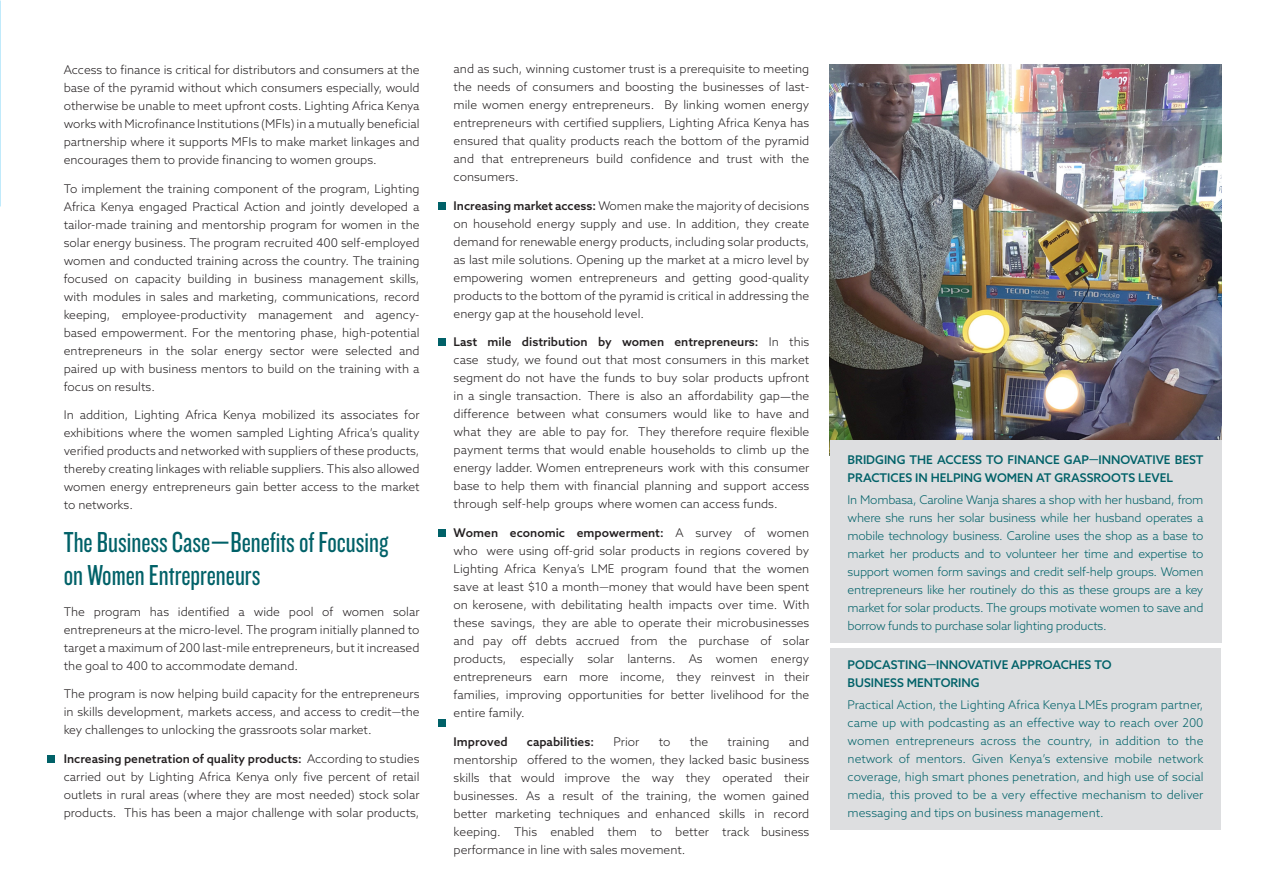
<style>
.page{position:relative;width:1263px;height:893px;background:#fff}
.page>*{position:absolute;margin:0;border:0;box-sizing:border-box;transform-origin:0 0}
.Heading_2{font:30px/32.4px "Knockout HTF28 Junior Featherwt";color:#006168}
.t1{font:300 12px/18px "Azo Sans";color:#231f20;text-align:justify}
.t2{font:300 12px/18px "Azo Sans";letter-spacing:-.02em;color:#006168;text-align:justify}
.t3{font:500 12px/18px "Azo Sans";color:#006168}
.t4{font:500 12px "Azo Sans";color:#231f20}
.s1{font-weight:500}
.s2{font-family:"Minion Pro";font-weight:400}
</style>
<div class="page">
<img style="left:830px;top:64px;width:391px;height:377px">
<div style="left:830px;top:441px;width:391px;height:202px;background:#dddee0"></div>
<div style="left:830px;top:648px;width:391px;height:182px;background:#dddee0"></div>
<img style="left:0;top:0;width:1px;height:206px">
<div style="left:48px;top:755px;width:7px;height:7px;background:#006168"></div>
<div style="left:438px;top:530px;width:7px;height:7px;background:#006168"></div>
<div style="left:438px;top:339px;width:7px;height:7px;background:#006168"></div>
<div style="left:438px;top:203px;width:7px;height:7px;background:#006168"></div>
<div style="left:438px;top:720px;width:7px;height:7px;background:#006168"></div>
<p class="t1" style="left:64px;top:61px;width:357px">Access to finance is critical for distributors and consumers at the base of the pyramid without which consumers especially, would otherwise be unable to meet upfront costs. Lighting Africa Kenya works with Microfinance Institutions (MFIs) in a mutually beneficial partnership where it supports MFIs to make market linkages and encourages them to provide financing to women groups.</p>
<p class="t1" style="left:64px;top:179px;width:357px">To implement the training component of the program, Lighting Africa Kenya engaged Practical Action and jointly developed a tailor-made training and mentorship program for women in the solar energy business. The program recruited 400 self-employed women and conducted training across the country. The training focused on capacity building in business management skills, with modules in sales and marketing, communications, record keeping, employee-productivity management and agency&shy;based empowerment. For the mentoring phase, high-potential entrepreneurs in the solar energy sector were selected and paired up with business mentors to build on the training with a focus on results.</p>
<p class="t1" style="left:64px;top:406px;width:357px">In addition, Lighting Africa Kenya mobilized its associates for exhibitions where the women sampled Lighting Africa’s quality verified products and networked with suppliers of these products, thereby creating linkages with reliable suppliers. This also allowed women energy entrepreneurs gain better access to the market to networks.</p>
<p class="Heading_2" style="left:64px;top:527px;width:326px">The Business Case—Benefits of Focusing on Women Entrepreneurs</p>
<p class="t1" style="left:64px;top:602px;width:357px">The program has identified a wide pool of women solar entrepreneurs at the micro-level. The program initially planned to target a maximum of 200 last-mile entrepreneurs, but it increased the goal to 400 to accommodate demand.</p>
<p class="t1" style="left:64px;top:685px;width:357px">The program is now helping build capacity for the entrepreneurs in skills development, markets access, and access to credit—the key challenges to unlocking the grassroots solar market.</p>
<p class="t1" style="left:64px;top:749px;width:357px"><span class="s1">Increasing penetration of quality products:</span> According to studies carried out by Lighting Africa Kenya only five percent of retail outlets in rural areas (where they are most needed) stock solar products. This has been a major challenge with solar products,</p>
<p class="t1" style="left:454px;top:60px;width:357px">and as such, winning customer trust is a prerequisite to meeting the needs of consumers and boosting the businesses of last&shy;mile women energy entrepreneurs. By linking women energy entrepreneurs with certified suppliers, Lighting Africa Kenya has ensured that quality products reach the bottom of the pyramid and that entrepreneurs build confidence and trust with the consumers.</p>
<p class="t1" style="left:454px;top:196px;width:357px"><span class="s1">Increasing market access:</span> Women make the majority of decisions on household energy supply and use. In addition, they create demand for renewable energy products, including solar products, as last mile solutions. Opening up the market at a micro level by empowering women entrepreneurs and getting good-quality products to the bottom of the pyramid is critical in addressing the energy gap at the household level.</p>
<p class="t1" style="left:454px;top:333px;width:357px"><span class="s1">Last mile distribution by women entrepreneurs:</span> In this case study, we found out that most consumers in this market segment do not have the funds to buy solar products upfront in a single transaction. There is also an affordability gap<span class="s2">—</span>the</p>
<p class="t1" style="left:454px;top:405px;width:357px">difference between what consumers would like to have and what they are able to pay for. They therefore require flexible payment terms that would enable households to climb up the energy ladder. Women entrepreneurs work with this consumer base to help them with financial planning and support access through self-help groups where women can access funds.</p>
<p class="t1" style="left:454px;top:523px;width:357px"><span class="s1">Women economic empowerment:</span> A survey of women who were using off-grid solar products in regions covered by Lighting Africa Kenya’s LME program found that the women save at least $10 a month—money that would have been spent on kerosene, with debilitating health impacts over time. With these savings, they are able to operate their microbusinesses and pay off debts accrued from the purchase of solar products, especially solar lanterns. As women energy entrepreneurs earn more income, they reinvest in their families, improving opportunities for better livelihood for the entire family.</p>
<p class="t4" style="left:454px;top:733px;width:56px">Improved</p>
<p class="t4" style="left:527px;top:733px;width:69px">capabilities:</p>
<p class="t1" style="left:613px;top:732px;width:27px">Prior</p>
<p class="t1" style="left:659px;top:732px;width:13px">to</p>
<p class="t1" style="left:690px;top:732px;width:20px">the</p>
<p class="t1" style="left:728px;top:732px;width:43px">training</p>
<p class="t1" style="left:454px;top:732px;width:357px;text-indent:335px">and mentorship offered to the women, they lacked basic business skills that would improve the way they operated their businesses. As a result of the training, the women gained better marketing techniques and enhanced skills in record keeping. This enabled them to better track business performance in line with sales movement.</p>
<p class="t3" style="left:847px;top:450px;width:357px">BRIDGING THE ACCESS TO FINANCE GAP—INNOVATIVE BEST<br>PRACTICES IN HELPING WOMEN AT GRASSROOTS LEVEL</p>
<p class="t2" style="left:847px;top:491px;width:357px">In Mombasa, Caroline Wanja shares a shop with her husband, from where she runs her solar business while her husband operates a mobile technology business. Caroline uses the shop as a base to market her products and to volunteer her time and expertise to support women form savings and credit self-help groups. Women entrepreneurs like her routinely do this as these groups are a key market for solar products. The groups motivate women to save and borrow funds to purchase solar lighting products.</p>
<p class="t3" style="left:847px;top:655px;width:266px">PODCASTING—INNOVATIVE APPROACHES TO<br>BUSINESS MENTORING</p>
<p class="t2" style="left:847px;top:695px;width:357px">Practical Action, the Lighting Africa Kenya LMEs program partner, came up with podcasting as an effective way to reach over 200 women entrepreneurs across the country, in addition to the network of mentors. Given Kenya’s extensive mobile network coverage, high smart phones penetration, and high use of social media, this proved to be a very effective mechanism to deliver messaging and tips on business management.</p>
</div>
